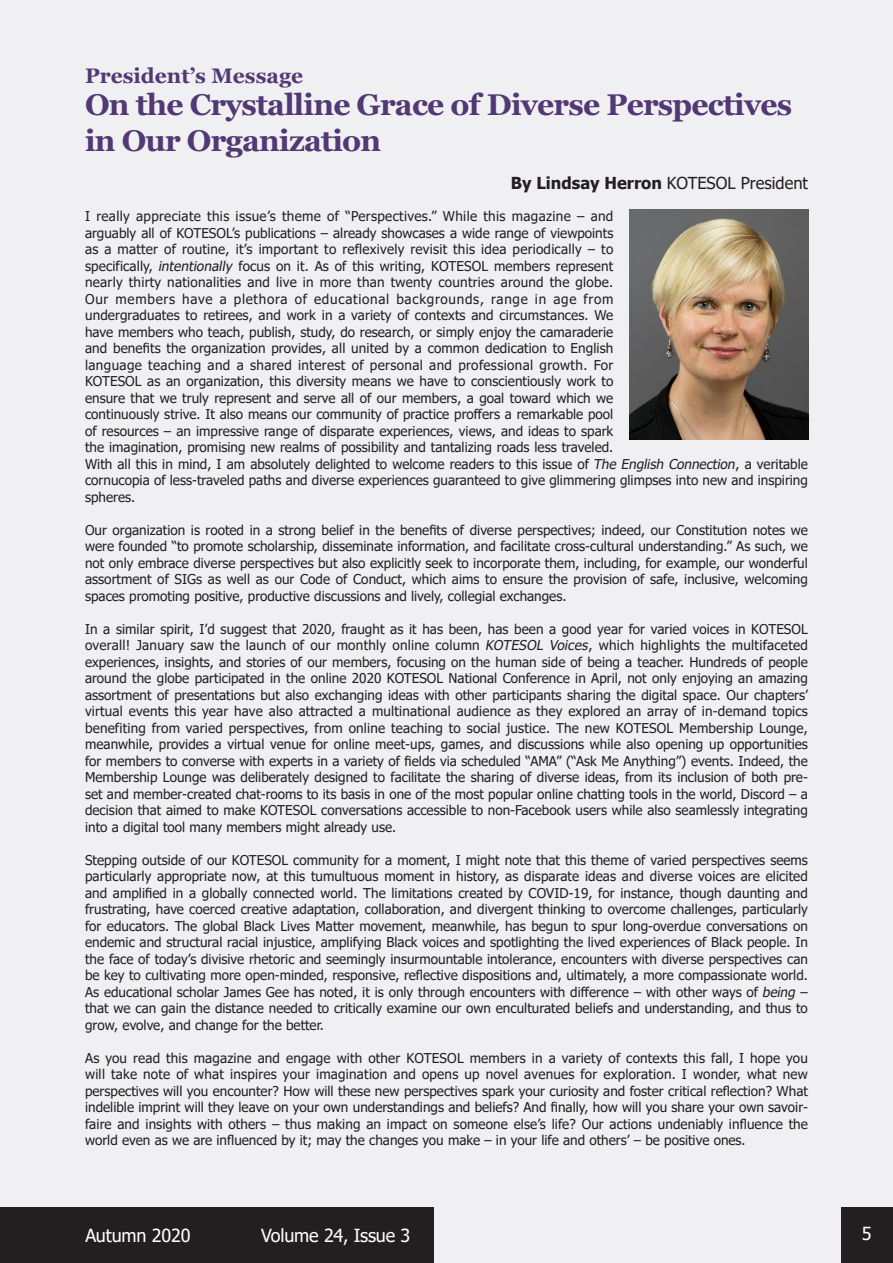
<style>
.page{position:relative;width:893px;height:1263px;background:#f0f0f2}
.page>*{position:absolute;margin:0;border:0;box-sizing:border-box;transform-origin:0 0}
.t1{font:700 30px/36px "Georgia";letter-spacing:-.025em;color:#523874}
.t2{font:700 21px "Georgia";color:#523874}
.t3{font:18px "Tahoma";letter-spacing:-.01em;color:#fff}
.t4{font:16.5px "Tahoma";color:#231f20}
.t5{font:13.5px/16.5px "Tahoma";color:#231f20;text-align:justify}
.s1{font-weight:700}
.s2{font-style:italic}
</style>
<div class="page">
<div style="left:842px;top:1208px;width:51px;height:55px;background:#231f20"></div>
<div style="left:0;top:1208px;width:434px;height:55px;background:#231f20"></div>
<img style="left:629px;top:209px;width:179px;height:230px">
<p class="t2" style="left:85px;top:62px;width:220px">President’s Message</p>
<p class="t1" style="left:85px;top:86px;width:709px">On the Crystalline Grace of Diverse Perspectives in Our Organization</p>
<p class="t4" style="left:511px;top:172px;width:299px"><span class="s1">By Lindsay Herron</span> KOTESOL President</p>
<p class="t5" style="left:85px;top:209px;width:724px;text-align:left">I really appreciate this issue’s theme of “Perspectives.” While this magazine – and<br>arguably all of KOTESOL’s publications – already showcases a wide range of viewpoints<br>as a matter of routine, it’s important to reflexively revisit this idea periodically – to<br>specifically, <span class="s2">intentionally</span> focus on it. As of this writing, KOTESOL members represent<br>nearly thirty nationalities and live in more than twenty countries around the globe.<br>Our members have a plethora of educational backgrounds, range in age from<br>undergraduates to retirees, and work in a variety of contexts and circumstances. We<br>have members who teach, publish, study, do research, or simply enjoy the camaraderie<br>and benefits the organization provides, all united by a common dedication to English<br>language teaching and a shared interest of personal and professional growth. For<br>KOTESOL as an organization, this diversity means we have to conscientiously work to<br>ensure that we truly represent and serve all of our members, a goal toward which we<br>continuously strive. It also means our community of practice proffers a remarkable pool<br>of resources – an impressive range of disparate experiences, views, and ideas to spark<br>the imagination, promising new realms of possibility and tantalizing roads less traveled.<br>With all this in mind, I am absolutely delighted to welcome readers to this issue of <span class="s2">The English Connection</span>, a veritable cornucopia of less-traveled paths and diverse experiences guaranteed to give glimmering glimpses into new and inspiring spheres.</p>
<p class="t5" style="left:85px;top:522px;width:724px">Our organization is rooted in a strong belief in the benefits of diverse perspectives; indeed, our Constitution notes we were founded “to promote scholarship, disseminate information, and facilitate cross-cultural understanding.” As such, we not only embrace diverse perspectives but also explicitly seek to incorporate them, including, for example, our wonderful assortment of SIGs as well as our Code of Conduct, which aims to ensure the provision of safe, inclusive, welcoming spaces promoting positive, productive discussions and lively, collegial exchanges.</p>
<p class="t5" style="left:85px;top:621px;width:724px">In a similar spirit, I’d suggest that 2020, fraught as it has been, has been a good year for varied voices in KOTESOL overall! January saw the launch of our monthly online column <span class="s2">KOTESOL Voices</span>, which highlights the multifaceted experiences, insights, and stories of our members, focusing on the human side of being a teacher. Hundreds of people around the globe participated in the online 2020 KOTESOL National Conference in April, not only enjoying an amazing assortment of presentations but also exchanging ideas with other participants sharing the digital space. Our chapters’ virtual events this year have also attracted a multinational audience as they explored an array of in-demand topics benefiting from varied perspectives, from online teaching to social justice. The new KOTESOL Membership Lounge, meanwhile, provides a virtual venue for online meet-ups, games, and discussions while also opening up opportunities for members to converse with experts in a variety of fields via scheduled “AMA” (“Ask Me Anything”) events. Indeed, the Membership Lounge was deliberately designed to facilitate the sharing of diverse ideas, from its inclusion of both pre&shy;set and member-created chat-rooms to its basis in one of the most popular online chatting tools in the world, Discord – a decision that aimed to make KOTESOL conversations accessible to non-Facebook users while also seamlessly integrating into a digital tool many members might already use.</p>
<p class="t5" style="left:85px;top:852px;width:724px">Stepping outside of our KOTESOL community for a moment, I might note that this theme of varied perspectives seems particularly appropriate now, at this tumultuous moment in history, as disparate ideas and diverse voices are elicited and amplified in a globally connected world. The limitations created by COVID-19, for instance, though daunting and frustrating, have coerced creative adaptation, collaboration, and divergent thinking to overcome challenges, particularly for educators. The global Black Lives Matter movement, meanwhile, has begun to spur long-overdue conversations on endemic and structural racial injustice, amplifying Black voices and spotlighting the lived experiences of Black people. In the face of today’s divisive rhetoric and seemingly insurmountable intolerance, encounters with diverse perspectives can be key to cultivating more open-minded, responsive, reflective dispositions and, ultimately, a more compassionate world.<br>As educational scholar James Gee has noted, it is only through encounters with difference – with other ways of <span class="s2">being</span> – that we can gain the distance needed to critically examine our own enculturated beliefs and understanding, and thus to grow, evolve, and change for the better.</p>
<p class="t5" style="left:85px;top:1050px;width:724px">As you read this magazine and engage with other KOTESOL members in a variety of contexts this fall, I hope you will take note of what inspires your imagination and opens up novel avenues for exploration. I wonder, what new perspectives will you encounter? How will these new perspectives spark your curiosity and foster critical reflection? What indelible imprint will they leave on your own understandings and beliefs? And finally, how will you share your own savoir&shy;faire and insights with others – thus making an impact on someone else’s life? Our actions undeniably influence the world even as we are influenced by it; may the changes you make – in your life and others’ – be positive ones.</p>
<p class="t3" style="left:85px;top:1223px;width:107px">Autumn 2020</p>
<p class="t3" style="left:261px;top:1223px;width:151px">Volume 24, Issue 3</p>
<p class="t3" style="left:862px;top:1221px;width:11px">5</p>
</div>
